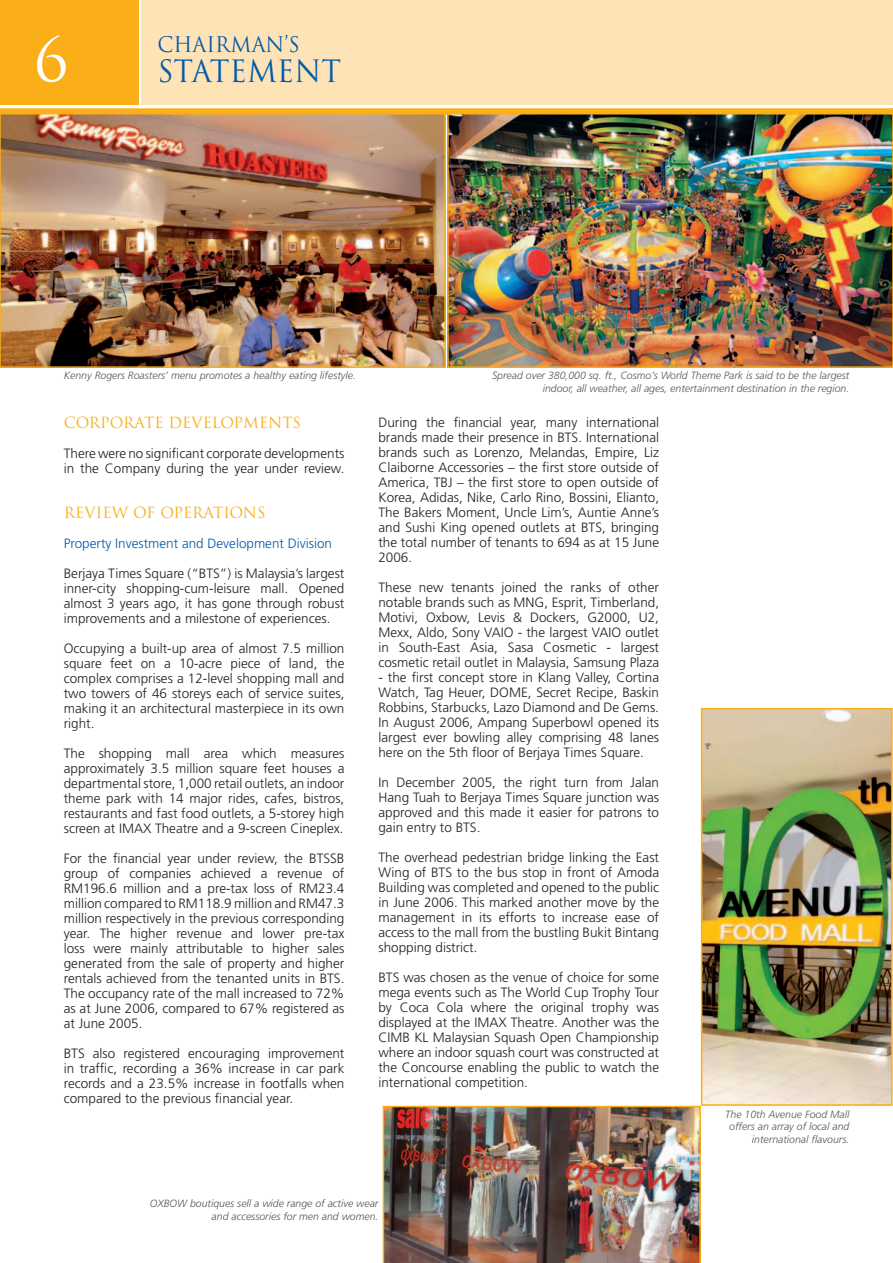
<style>
.page{position:relative;width:893px;height:1263px;background:#fff}
.page>*{position:absolute;margin:0;border:0;box-sizing:border-box;transform-origin:0 0}
.t1{font:60px "Trajan Pro";color:#fff}
.t2{font:30px "Trajan Pro";color:#015aaa;scale:.95 1}
.t3{font:21px "Trajan Pro";color:#015aaa;scale:.95 1}
.t4{font:15px "Trajan Pro";color:#faaf18}
.t5{font:300 13.5px/15px "Frutiger";color:#231f20;text-align:justify}
.t6{font:300 13.5px "Frutiger";color:#015aaa}
.t7{font:italic 300 10.5px/12.6px "Frutiger";color:#57585a;text-align:right}
</style>
<div class="page">
<div style="left:141px;top:0;width:751px;height:105px;background:#fee3b7"></div>
<div style="left:0;top:108px;width:893px;height:6px;background:#faaf18"></div>
<div style="left:0;top:0;width:139px;height:105px;background:#faaf18"></div>
<img style="left:704px;top:711px;width:186px;height:392px">
<div style="left:701px;top:708px;width:192px;height:398px;border:2px solid #faaf18"></div>
<img style="left:383px;top:1106px;width:318px;height:157px">
<img style="left:3px;top:116px;width:440px;height:249px">
<div style="left:0;top:113px;width:446px;height:255px;border:2px solid #faaf18"></div>
<img style="left:450px;top:116px;width:440px;height:249px">
<div style="left:447px;top:113px;width:446px;height:255px;border:2px solid #faaf18"></div>
<h1 class="t1" style="left:34px;top:21px;width:36px">6</h1>
<h3 class="t3" style="left:157px;top:31px;width:152px">CHAIRMAN’S</h3>
<h2 class="t2" style="left:157px;top:52px;width:195px">STATEMENT</h2>
<p class="t7" style="left:64px;top:369px;width:294px">Kenny Rogers Roasters’ menu promotes a healthy eating lifestyle.</p>
<p class="t4" style="left:64px;top:413px;width:239px">CORPORATE DEVELOPMENTS</p>
<p class="t5" style="left:64px;top:446px;width:282px">There were no significant corporate developments in the Company during the year under review.</p>
<p class="t4" style="left:64px;top:503px;width:203px">REVIEW OF OPERATIONS</p>
<p class="t6" style="left:64px;top:536px;width:270px">Property Investment and Development Division</p>
<p class="t5" style="left:64px;top:566px;width:282px">Berjaya Times Square (“BTS”) is Malaysia’s largest inner-city shopping-cum-leisure mall. Opened almost 3 years ago, it has gone through robust improvements and a milestone of experiences.</p>
<p class="t5" style="left:64px;top:641px;width:282px">Occupying a built-up area of almost 7.5 million square feet on a 10-acre piece of land, the complex comprises a 12-level shopping mall and two towers of 46 storeys each of service suites, making it an architectural masterpiece in its own right.</p>
<p class="t5" style="left:64px;top:746px;width:282px">The shopping mall area which measures approximately 3.5 million square feet houses a departmental store, 1,000 retail outlets, an indoor theme park with 14 major rides, cafes, bistros, restaurants and fast food outlets, a 5-storey high screen at IMAX Theatre and a 9-screen Cineplex.</p>
<p class="t5" style="left:64px;top:851px;width:282px">For the financial year under review, the BTSSB group of companies achieved a revenue of RM196.6 million and a pre-tax loss of RM23.4 million compared to RM118.9 million and RM47.3 million respectively in the previous corresponding year. The higher revenue and lower pre-tax loss were mainly attributable to higher sales generated from the sale of property and higher rentals achieved from the tenanted units in BTS.<br>The occupancy rate of the mall increased to 72% as at June 2006, compared to 67% registered as at June 2005.</p>
<p class="t5" style="left:64px;top:1046px;width:282px">BTS also registered encouraging improvement in traffic, recording a 36% increase in car park records and a 23.5% increase in footfalls when compared to the previous financial year.</p>
<p class="t7" style="left:492px;top:369px;width:359px">Spread over 380,000 sq. ft., Cosmo’s World Theme Park is said to be the largest indoor, all weather, all ages, entertainment destination in the region.</p>
<p class="t5" style="left:378px;top:415px;width:282px">During the financial year, many international brands made their presence in BTS. International brands such as Lorenzo, Melandas, Empire, Liz Claiborne Accessories – the first store outside of America, TBJ – the first store to open outside of Korea, Adidas, Nike, Carlo Rino, Bossini, Elianto, The Bakers Moment, Uncle Lim’s, Auntie Anne’s and Sushi King opened outlets at BTS, bringing the total number of tenants to 694 as at 15 June 2006.</p>
<p class="t5" style="left:378px;top:580px;width:282px">These new tenants joined the ranks of other notable brands such as MNG, Esprit, Timberland, Motivi, Oxbow, Levis &amp; Dockers, G2000, U2, Mexx, Aldo, Sony VAIO - the largest VAIO outlet in South-East Asia, Sasa Cosmetic - largest cosmetic retail outlet in Malaysia, Samsung Plaza</p>
<p class="t5" style="left:378px;top:670px;width:282px">- the first concept store in Klang Valley, Cortina Watch, Tag Heuer, DOME, Secret Recipe, Baskin Robbins, Starbucks, Lazo Diamond and De Gems.<br>In August 2006, Ampang Superbowl opened its largest ever bowling alley comprising 48 lanes here on the 5th floor of Berjaya Times Square.</p>
<p class="t5" style="left:378px;top:775px;width:282px">In December 2005, the right turn from Jalan Hang Tuah to Berjaya Times Square junction was approved and this made it easier for patrons to gain entry to BTS.</p>
<p class="t5" style="left:378px;top:850px;width:282px">The overhead pedestrian bridge linking the East Wing of BTS to the bus stop in front of Amoda Building was completed and opened to the public in June 2006. This marked another move by the management in its efforts to increase ease of access to the mall from the bustling Bukit Bintang shopping district.</p>
<p class="t5" style="left:378px;top:970px;width:282px">BTS was chosen as the venue of choice for some mega events such as The World Cup Trophy Tour by Coca Cola where the original trophy was displayed at the IMAX Theatre. Another was the CIMB KL Malaysian Squash Open Championship where an indoor squash court was constructed at the Concourse enabling the public to watch the international competition.</p>
<p class="t7" style="left:725px;top:1108px;width:126px">The 10th Avenue Food Mall offers an array of local and international flavours.</p>
<p class="t7" style="left:150px;top:1197px;width:230px">OXBOW boutiques sell a wide range of active wear and accessories for men and women.</p>
</div>
